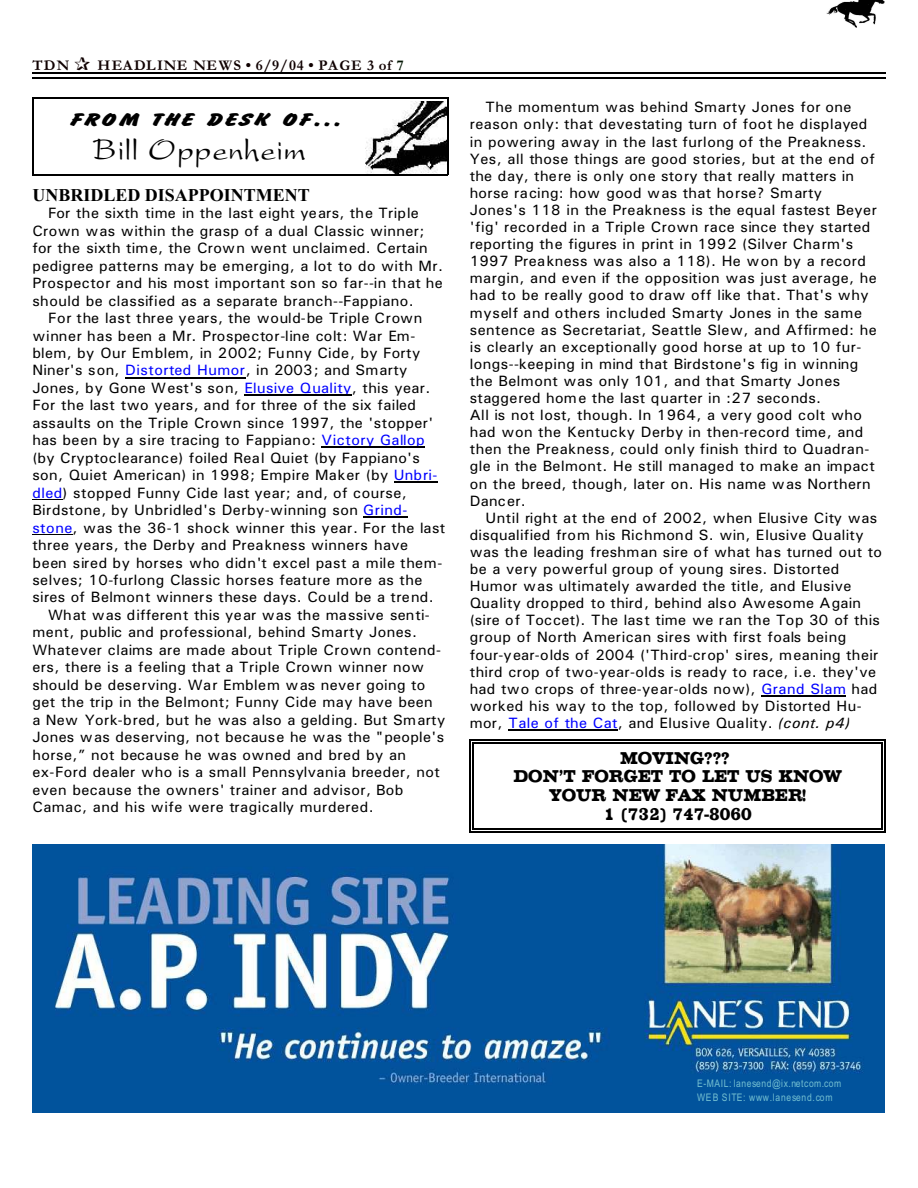
<style>
.page{position:relative;width:918px;height:1188px;background:#fff}
.page>*{position:absolute;margin:0;border:0;box-sizing:border-box;transform-origin:0 0}
.t1{font:28.5px "Preston Script";letter-spacing:.015em;color:#000}
.t2{font:19.5px "Brush Hand Expanded";letter-spacing:.04em;color:#000}
.t3{font:18px/18.6px "Chesterfield Condensed";color:#000;text-align:center}
.t4{font:700 18px "Times New Roman";color:#000}
.t5{font:15px/17.1px "Univers";letter-spacing:.03em;color:#000}
.t6{font:15px "Univers";letter-spacing:.05em;color:#000}
.t7{font:15px "Univers";letter-spacing:.01em;color:#000}
.t8{font:700 15px "Garamond";letter-spacing:.035em;color:#0f0000}
.t9{font:10.5px/13.6px "Arial Narrow";letter-spacing:.05em;color:#73bfd1}
.s1{color:#001400}
.s2{color:#00f}
.s3{font-style:italic}
</style>
<div class="page">
<img style="left:826px;top:0;width:59px;height:27px">
<hr style="left:32px;top:72px;width:853px;height:1px;background:#000">
<hr style="left:32px;top:77px;width:853px;height:2px;background:#000">
<img style="left:32px;top:844px;width:852px;height:269px">
<img style="left:365px;top:101px;width:81px;height:72px">
<hr style="left:33px;top:97px;width:1px;height:78px;background:#000">
<hr style="left:447px;top:97px;width:1px;height:78px;background:#000">
<hr style="left:33px;top:97px;width:415px;height:1px;background:#000">
<hr style="left:33px;top:174px;width:415px;height:1px;background:#000">
<hr style="left:473px;top:742px;width:1px;height:88px;background:#000">
<hr style="left:881px;top:742px;width:2px;height:88px;background:#000">
<hr style="left:473px;top:742px;width:409px;height:2px;background:#000">
<hr style="left:473px;top:829px;width:409px;height:1px;background:#000">
<hr style="left:470px;top:739px;width:1px;height:94px;background:#000">
<hr style="left:884px;top:739px;width:1px;height:94px;background:#000">
<hr style="left:470px;top:739px;width:415px;height:2px;background:#000">
<hr style="left:470px;top:832px;width:415px;height:1px;background:#000">
<hr style="left:125px;top:377px;width:121px;height:1px;background:#000">
<hr style="left:244px;top:395px;width:108px;height:1px;background:#000">
<hr style="left:322px;top:447px;width:103px;height:1px;background:#000">
<hr style="left:394px;top:482px;width:44px;height:1px;background:#000">
<hr style="left:32px;top:499px;width:31px;height:1px;background:#000">
<hr style="left:363px;top:517px;width:44px;height:1px;background:#000">
<hr style="left:32px;top:534px;width:41px;height:1px;background:#000">
<hr style="left:761px;top:695px;width:85px;height:1px;background:#000">
<hr style="left:508px;top:730px;width:110px;height:1px;background:#000">
<p class="t8" style="left:32px;top:60px;width:39px">TDN</p>
<p class="t8" style="left:98px;top:60px;width:308px">HEADLINE NEWS • 6/9/04 • PAGE 3 of <span class="s1">7</span></p>
<h2 class="t2" style="left:69px;top:109px;width:274px">FROM THE DESK OF...</h2>
<h1 class="t1" style="left:93px;top:133px;width:214px">Bill Oppenheim</h1>
<p class="t4" style="left:32px;top:189px;width:279px">UNBRIDLED DISAPPOINTMENT</p>
<p class="t5" style="left:32px;top:206px;width:412px;text-indent:16px">For the sixth time in the last eight years, the Triple Crown was within the grasp of a dual Classic winner; for the sixth time, the Crown went unclaimed. Certain pedigree patterns may be emerging, a lot to do with Mr.<br>Prospector and his most important son so far--in that he should be classified as a separate branch--Fappiano.</p>
<p class="t6" style="left:48px;top:313px;width:376px">For the last three years, the would-be Triple Crown</p>
<p class="t6" style="left:32px;top:330px;width:385px">winner has been a Mr. Prospector-line colt: War Em-</p>
<p class="t5" style="left:32px;top:346px;width:389px">blem, by Our Emblem, in 2002; Funny Cide, by Forty</p>
<p class="t5" style="left:32px;top:363px;width:377px">Niner's son, <span class="s2">Distorted Humor</span>, in 2003; and Smarty</p>
<p class="t5" style="left:32px;top:381px;width:399px">Jones, by Gone West's son, <span class="s2">Elusive Quality</span>, this year.</p>
<p class="t5" style="left:32px;top:398px;width:385px">For the last two years, and for three of the six failed</p>
<p class="t5" style="left:32px;top:415px;width:403px">assaults on the Triple Crown since 1997, the 'stopper'</p>
<p class="t5" style="left:32px;top:433px;width:394px">has been by a sire tracing to Fappiano: <span class="s2">Victory Gallop</span></p>
<p class="t5" style="left:32px;top:450px;width:389px">(by Cryptoclearance) foiled Real Quiet (by Fappiano's</p>
<p class="t5" style="left:32px;top:468px;width:406px">son, Quiet American) in 1998; Empire Maker (by <span class="s2">Unbri-</span></p>
<p class="t5" style="left:32px;top:485px;width:376px"><span class="s2">dled</span>) stopped Funny Cide last year; and, of course,</p>
<p class="t5" style="left:32px;top:503px;width:377px">Birdstone, by Unbridled's Derby-winning son <span class="s2">Grind-</span></p>
<p class="t5" style="left:32px;top:520px;width:415px"><span class="s2">stone</span>, was the 36-1 shock winner this year. For the last</p>
<p class="t5" style="left:32px;top:538px;width:377px">three years, the Derby and Preakness winners have</p>
<p class="t6" style="left:32px;top:557px;width:412px">been sired by horses who didn't excel past a mile them-</p>
<p class="t5" style="left:32px;top:573px;width:392px">selves; 10-furlong Classic horses feature more as the</p>
<p class="t5" style="left:32px;top:590px;width:403px">sires of Belmont winners these days. Could be a trend.</p>
<p class="t7" style="left:48px;top:610px;width:383px">What was different this year was the massive senti-</p>
<p class="t5" style="left:32px;top:625px;width:386px">ment, public and professional, behind Smarty Jones.</p>
<p class="t5" style="left:32px;top:642px;width:410px">Whatever claims are made about Triple Crown contend-</p>
<p class="t5" style="left:32px;top:660px;width:393px">ers, there is a feeling that a Triple Crown winner now</p>
<p class="t5" style="left:32px;top:677px;width:395px">should be deserving. War Emblem was never going to</p>
<p class="t5" style="left:32px;top:695px;width:402px">get the trip in the Belmont; Funny Cide may have been</p>
<p class="t5" style="left:32px;top:712px;width:414px">a New York-bred, but he was also a gelding. But Smarty</p>
<p class="t5" style="left:32px;top:730px;width:413px">Jones was deserving, not because he was the "people's</p>
<p class="t5" style="left:32px;top:747px;width:375px">horse,” not because he was owned and bred by an</p>
<p class="t5" style="left:32px;top:765px;width:409px">ex-Ford dealer who is a small Pennsylvania breeder, not</p>
<p class="t5" style="left:32px;top:782px;width:373px">even because the owners' trainer and advisor, Bob</p>
<p class="t5" style="left:32px;top:800px;width:343px">Camac, and his wife were tragically murdered.</p>
<p class="t5" style="left:470px;top:100px;width:409px;text-indent:16px">The momentum was behind Smarty Jones for one reason only: that devestating turn of foot he displayed in powering away in the last furlong of the Preakness.<br>Yes, all those things are good stories, but at the end of the day, there is only one story that really matters in horse racing: how good was that horse? Smarty Jones's 118 in the Preakness is the equal fastest Beyer 'fig' recorded in a Triple Crown race since they started reporting the figures in print in 1992 (Silver Charm's 1997 Preakness was also a 118). He won by a record margin, and even if the opposition was just average, he had to be really good to draw off like that. That's why myself and others included Smarty Jones in the same sentence as Secretariat, Seattle Slew, and Affirmed: he is clearly an exceptionally good horse at up to 10 fur&shy;longs--keeping in mind that Birdstone's fig in winning the Belmont was only 101, and that Smarty Jones staggered home the last quarter in :27 seconds.<br>All is not lost, though. In 1964, a very good colt who had won the Kentucky Derby in then-record time, and then the Preakness, could only finish third to Quadran&shy;gle in the Belmont. He still managed to make an impact on the breed, though, later on. His name was Northern Dancer.</p>
<p class="t5" style="left:470px;top:510px;width:414px;text-indent:16px">Until right at the end of 2002, when Elusive City was disqualified from his Richmond S. win, Elusive Quality was the leading freshman sire of what has turned out to be a very powerful group of young sires. Distorted Humor was ultimately awarded the title, and Elusive Quality dropped to third, behind also Awesome Again (sire of Toccet). The last time we ran the Top 30 of this group of North American sires with first foals being four-year-olds of 2004 ('Third-crop' sires, meaning their third crop of two-year-olds is ready to race, i.e. they've had two crops of three-year-olds now), <span class="s2">Grand Slam</span> had worked his way to the top, followed by Distorted Hu&shy;mor, <span class="s2">Tale of the Cat</span>, and Elusive Quality. <span class="s3">(cont. p4)</span></p>
<p class="t3" style="left:514px;top:749px;width:330px">MOVING???<br>DON’T FORGET TO LET US KNOW<br>YOUR NEW FAX NUMBER!<br>1 (732) 747-8060</p>
<p class="t9" style="left:697px;top:1077px;width:145px">E-MAIL: lanesend@ix.netcom.com<br>WEB SITE: www.lanesend.com</p>
</div>
